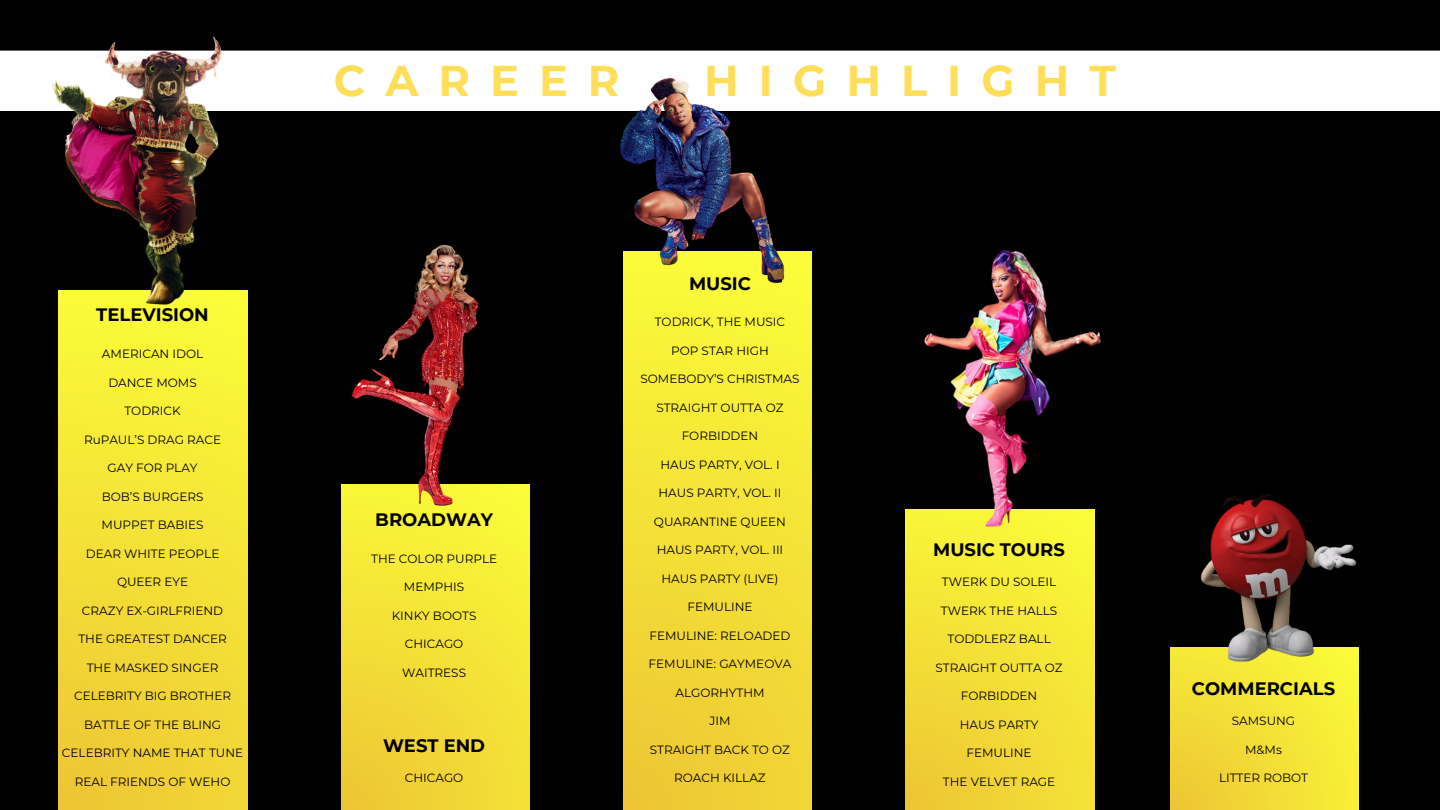
<style>
.page{position:relative;width:1440px;height:810px;background:#000}
.page>*{position:absolute;margin:0;border:0;box-sizing:border-box;transform-origin:0 0}
.t1{font:700 43px "Montserrat";letter-spacing:.465em;color:#ffde59}
.t2{font:700 18px "Montserrat";color:#000}
.t3{font:12px "Montserrat";color:#000}
</style>
<div class="page">
<div style="left:59px;top:291px;width:188px;height:519px;background:linear-gradient(to bottom,#fafb39,#eecb35)"></div>
<div style="left:623px;top:252px;width:189px;height:558px;background:linear-gradient(to bottom,#fafc39,#eec934)"></div>
<svg style="left:906px;top:545px;width:188px;height:265px;background:#f3e036"></svg>
<svg style="left:341px;top:522px;width:189px;height:288px;background:#f3e036"></svg>
<div style="left:1170px;top:647px;width:189px;height:163px;background:linear-gradient(to right,#f0d235,#f8f238)"></div>
<div style="left:0;top:51px;width:1440px;height:60px;background:#fff"></div>
<img style="left:12px;top:36px;width:282px;height:297px">
<img style="left:341px;top:244px;width:189px;height:278px">
<img style="left:611px;top:50px;width:185px;height:267px">
<img style="left:1192px;top:494px;width:165px;height:176px">
<img style="left:905px;top:250px;width:196px;height:295px">
<h2 class="t2" style="left:96px;top:304px;width:114px">TELEVISION</h2>
<p class="t3" style="left:102px;top:346px;width:103px">AMERICAN IDOL</p>
<p class="t3" style="left:108px;top:375px;width:90px">DANCE MOMS</p>
<p class="t3" style="left:124px;top:403px;width:58px">TODRICK</p>
<p class="t3" style="left:84px;top:432px;width:139px">RuPAUL’S DRAG RACE</p>
<p class="t3" style="left:108px;top:460px;width:92px">GAY FOR PLAY</p>
<p class="t3" style="left:102px;top:489px;width:103px">BOB’S BURGERS</p>
<p class="t3" style="left:102px;top:517px;width:103px">MUPPET BABIES</p>
<p class="t3" style="left:86px;top:546px;width:135px">DEAR WHITE PEOPLE</p>
<p class="t3" style="left:117px;top:574px;width:73px">QUEER EYE</p>
<p class="t3" style="left:82px;top:603px;width:143px">CRAZY EX-GIRLFRIEND</p>
<p class="t3" style="left:78px;top:631px;width:150px">THE GREATEST DANCER</p>
<p class="t3" style="left:87px;top:660px;width:133px">THE MASKED SINGER</p>
<p class="t3" style="left:74px;top:688px;width:158px">CELEBRITY BIG BROTHER</p>
<p class="t3" style="left:84px;top:717px;width:139px">BATTLE OF THE BLING</p>
<p class="t3" style="left:62px;top:745px;width:183px">CELEBRITY NAME THAT TUNE</p>
<p class="t3" style="left:75px;top:774px;width:157px">REAL FRIENDS OF WEHO</p>
<h1 class="t1" style="left:334px;top:54px;width:287px">CAREER</h1>
<h1 class="t1" style="left:704px;top:54px;width:413px">HIGHLIGHT</h1>
<h2 class="t2" style="left:375px;top:508px;width:119px">BROADWAY</h2>
<p class="t3" style="left:371px;top:551px;width:127px">THE COLOR PURPLE</p>
<p class="t3" style="left:404px;top:579px;width:62px">MEMPHIS</p>
<p class="t3" style="left:392px;top:608px;width:86px">KINKY BOOTS</p>
<p class="t3" style="left:405px;top:636px;width:60px">CHICAGO</p>
<p class="t3" style="left:402px;top:665px;width:65px">WAITRESS</p>
<h2 class="t2" style="left:383px;top:735px;width:104px">WEST END</h2>
<p class="t3" style="left:405px;top:771px;width:60px">CHICAGO</p>
<h2 class="t2" style="left:689px;top:272px;width:63px">MUSIC</h2>
<p class="t3" style="left:655px;top:315px;width:132px">TODRICK, THE MUSIC</p>
<p class="t3" style="left:671px;top:343px;width:99px">POP STAR HIGH</p>
<p class="t3" style="left:640px;top:372px;width:161px">SOMEBODY’S CHRISTMAS</p>
<p class="t3" style="left:656px;top:400px;width:129px">STRAIGHT OUTTA OZ</p>
<p class="t3" style="left:682px;top:429px;width:78px">FORBIDDEN</p>
<p class="t3" style="left:660px;top:457px;width:121px">HAUS PARTY, VOL. I</p>
<p class="t3" style="left:659px;top:486px;width:124px">HAUS PARTY, VOL. II</p>
<p class="t3" style="left:654px;top:514px;width:134px">QUARANTINE QUEEN</p>
<p class="t3" style="left:657px;top:543px;width:128px">HAUS PARTY, VOL. III</p>
<p class="t3" style="left:662px;top:571px;width:118px">HAUS PARTY (LIVE)</p>
<p class="t3" style="left:687px;top:600px;width:67px">FEMULINE</p>
<p class="t3" style="left:649px;top:628px;width:143px">FEMULINE: RELOADED</p>
<p class="t3" style="left:649px;top:657px;width:144px">FEMULINE: GAYMEOVA</p>
<p class="t3" style="left:675px;top:685px;width:91px">ALGORHYTHM</p>
<p class="t3" style="left:709px;top:714px;width:23px">JIM</p>
<p class="t3" style="left:650px;top:742px;width:142px">STRAIGHT BACK TO OZ</p>
<p class="t3" style="left:674px;top:771px;width:93px">ROACH KILLAZ</p>
<h2 class="t2" style="left:933px;top:539px;width:133px">MUSIC TOURS</h2>
<p class="t3" style="left:942px;top:575px;width:116px">TWERK DU SOLEIL</p>
<p class="t3" style="left:941px;top:603px;width:118px">TWERK THE HALLS</p>
<p class="t3" style="left:947px;top:632px;width:105px">TODDLERZ BALL</p>
<p class="t3" style="left:935px;top:660px;width:129px">STRAIGHT OUTTA OZ</p>
<p class="t3" style="left:961px;top:689px;width:78px">FORBIDDEN</p>
<p class="t3" style="left:960px;top:717px;width:80px">HAUS PARTY</p>
<p class="t3" style="left:967px;top:746px;width:67px">FEMULINE</p>
<p class="t3" style="left:943px;top:774px;width:114px">THE VELVET RAGE</p>
<h2 class="t2" style="left:1192px;top:678px;width:145px">COMMERCIALS</h2>
<p class="t3" style="left:1232px;top:714px;width:65px">SAMSUNG</p>
<p class="t3" style="left:1245px;top:742px;width:38px">M&amp;Ms</p>
<p class="t3" style="left:1219px;top:771px;width:91px">LITTER ROBOT</p>
</div>
